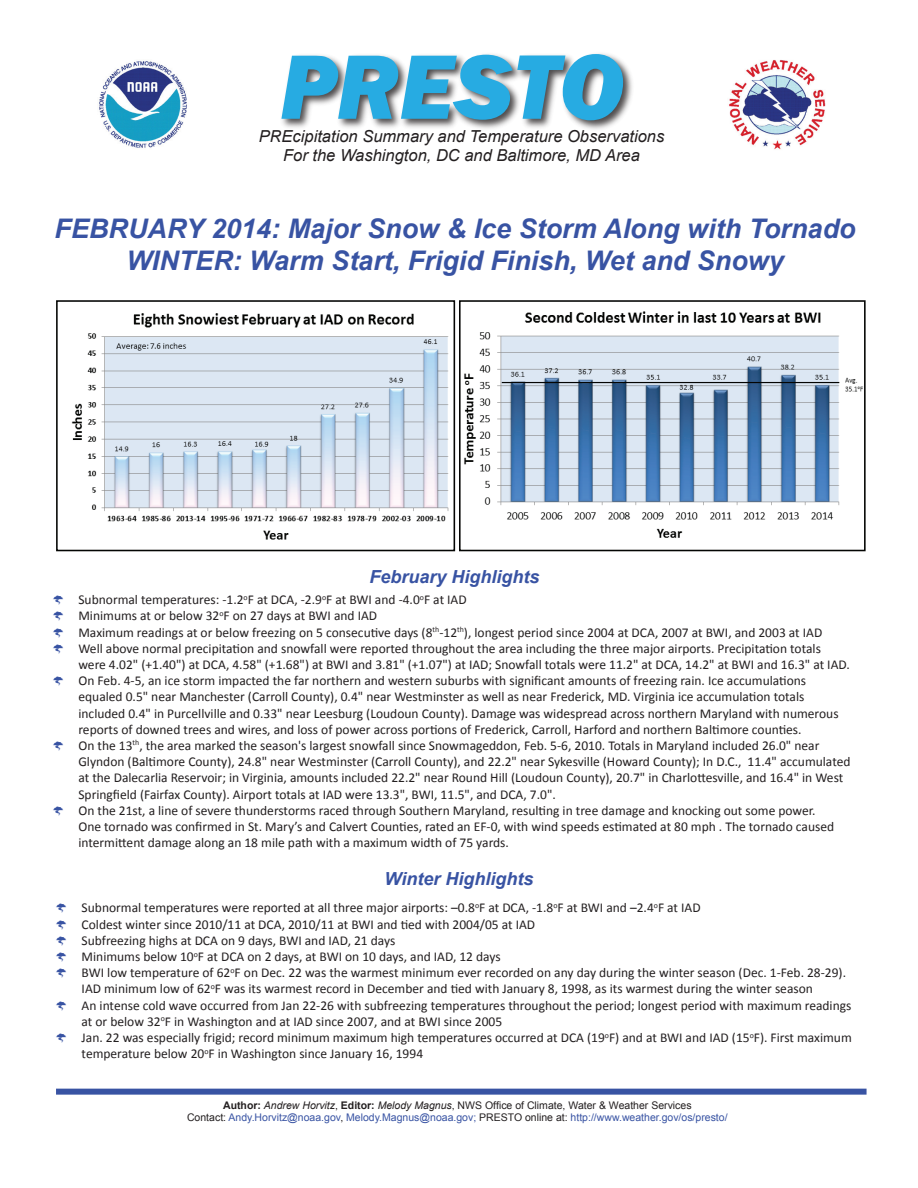
<style>
.page{position:relative;width:918px;height:1188px;background:#fff}
.page>*{position:absolute;margin:0;border:0;box-sizing:border-box;transform-origin:0 0}
.t1{font:italic 800 94.65px "Franklin Gothic";color:#27abe2}
.t2{font:italic 700 27px/32.4px "Arial";color:#3853a3;text-align:center}
.t3{font:italic 700 18px "Arial";color:#3853a3}
.t4{font:italic 16.5px/19.8px "Arial";color:#231f20;text-align:center}
.t5{font:13.5px/16.2px "Calibri";color:#231f20}
.t6{font:10.5px/12.6px "Arial";color:#3853a3;text-align:center}
.s1{font-weight:700;color:#231f20}
.s2{font-style:italic;color:#231f20}
.s3{color:#231f20}
</style>
<div class="page">
<div style="left:56px;top:1089px;width:811px;height:6px;background:#3853a3"></div>
<img style="left:99px;top:61px;width:88px;height:87px">
<img style="left:729px;top:60px;width:97px;height:90px">
<img style="left:282px;top:53px;width:350px;height:77px">
<img style="left:71px;top:313px;width:378px;height:227px">
<div style="left:56px;top:300px;width:399px;height:251px;border:2px solid #040503"></div>
<img style="left:464px;top:311px;width:399px;height:227px">
<div style="left:459px;top:300px;width:407px;height:251px;border:2px solid #040503"></div>
<h1 class="t1" style="left:280px;top:25px;width:346px">PRESTO</h1>
<p class="t4" style="left:259px;top:126px;width:407px">PREcipitation Summary and Temperature Observations<br>For the Washington, DC and Baltimore, MD Area</p>
<h2 class="t2" style="left:55px;top:213px;width:803px">FEBRUARY 2014: Major Snow &amp; Ice Storm Along with Tornado<br>WINTER: Warm Start, Frigid Finish, Wet and Snowy</h2>
<h3 class="t3" style="left:369px;top:564px;width:172px">February Highlights</h3>
<p class="t5" style="left:78px;top:592px;width:774px">Subnormal temperatures: -1.2<sup>o</sup>F at DCA, -2.9<sup>o</sup>F at BWI and -4.0<sup>o</sup>F at IAD<br>Minimums at or below 32<sup>o</sup>F on 27 days at BWI and IAD<br>Maximum readings at or below freezing on 5 consecutive days (8<sup>th</sup>-12<sup>th</sup>), longest period since 2004 at DCA, 2007 at BWI, and 2003 at IAD<br>Well above normal precipitation and snowfall were reported throughout the area including the three major airports. Precipitation totals were 4.02" (+1.40") at DCA, 4.58" (+1.68") at BWI and 3.81" (+1.07") at IAD; Snowfall totals were 11.2" at DCA, 14.2" at BWI and 16.3" at IAD.<br>On Feb. 4-5, an ice storm impacted the far northern and western suburbs with significant amounts of freezing rain. Ice accumulations equaled 0.5" near Manchester (Carroll County), 0.4" near Westminster as well as near Frederick, MD. Virginia ice accumulation totals included 0.4" in Purcellville and 0.33" near Leesburg (Loudoun County). Damage was widespread across northern Maryland with numerous reports of downed trees and wires, and loss of power across portions of Frederick, Carroll, Harford and northern Baltimore counties.<br>On the 13<sup>th</sup>, the area marked the season's largest snowfall since Snowmageddon, Feb. 5-6, 2010. Totals in Maryland included 26.0" near Glyndon (Baltimore County), 24.8" near Westminster (Carroll County), and 22.2" near Sykesville (Howard County); In D.C., 11.4" accumulated at the Dalecarlia Reservoir; in Virginia, amounts included 22.2" near Round Hill (Loudoun County), 20.7" in Charlottesville, and 16.4" in West Springfield (Fairfax County). Airport totals at IAD were 13.3", BWI, 11.5", and DCA, 7.0".<br>On the 21st, a line of severe thunderstorms raced through Southern Maryland, resulting in tree damage and knocking out some power.<br>One tornado was confirmed in St. Mary’s and Calvert Counties, rated an EF-0, with wind speeds estimated at 80 mph . The tornado caused intermittent damage along an 18 mile path with a maximum width of 75 yards.</p>
<h3 class="t3" style="left:385px;top:866px;width:150px">Winter Highlights</h3>
<p class="t5" style="left:82px;top:900px;width:772px">Subnormal temperatures were reported at all three major airports: –0.8<sup>o</sup>F at DCA, -1.8<sup>o</sup>F at BWI and –2.4<sup>o</sup>F at IAD<br>Coldest winter since 2010/11 at DCA, 2010/11 at BWI and tied with 2004/05 at IAD<br>Subfreezing highs at DCA on 9 days, BWI and IAD, 21 days<br>Minimums below 10<sup>o</sup>F at DCA on 2 days, at BWI on 10 days, and IAD, 12 days<br>BWI low temperature of 62<sup>o</sup>F on Dec. 22 was the warmest minimum ever recorded on any day during the winter season (Dec. 1-Feb. 28-29).<br>IAD minimum low of 62<sup>o</sup>F was its warmest record in December and tied with January 8, 1998, as its warmest during the winter season<br>An intense cold wave occurred from Jan 22-26 with subfreezing temperatures throughout the period; longest period with maximum readings at or below 32<sup>o</sup>F in Washington and at IAD since 2007, and at BWI since 2005<br>Jan. 22 was especially frigid; record minimum maximum high temperatures occurred at DCA (19<sup>o</sup>F) and at BWI and IAD (15<sup>o</sup>F). First maximum temperature below 20<sup>o</sup>F in Washington since January 16, 1994</p>
<p class="t6" style="left:187px;top:1099px;width:542px"><span class="s1">Author:</span> <span class="s2">Andrew Horvitz</span><span class="s3">,</span> <span class="s1">Editor:</span> <span class="s2">Melody Magnus</span><span class="s3">, NWS Office of Climate, Water &amp; Weather Services<br>Contact:</span> Andy.Horvitz@noaa.gov<span class="s3">,</span> Melody.Magnus@noaa.gov; <span class="s3">PRESTO online at:</span> http://www.weather.gov/os/presto/</p>
</div>
